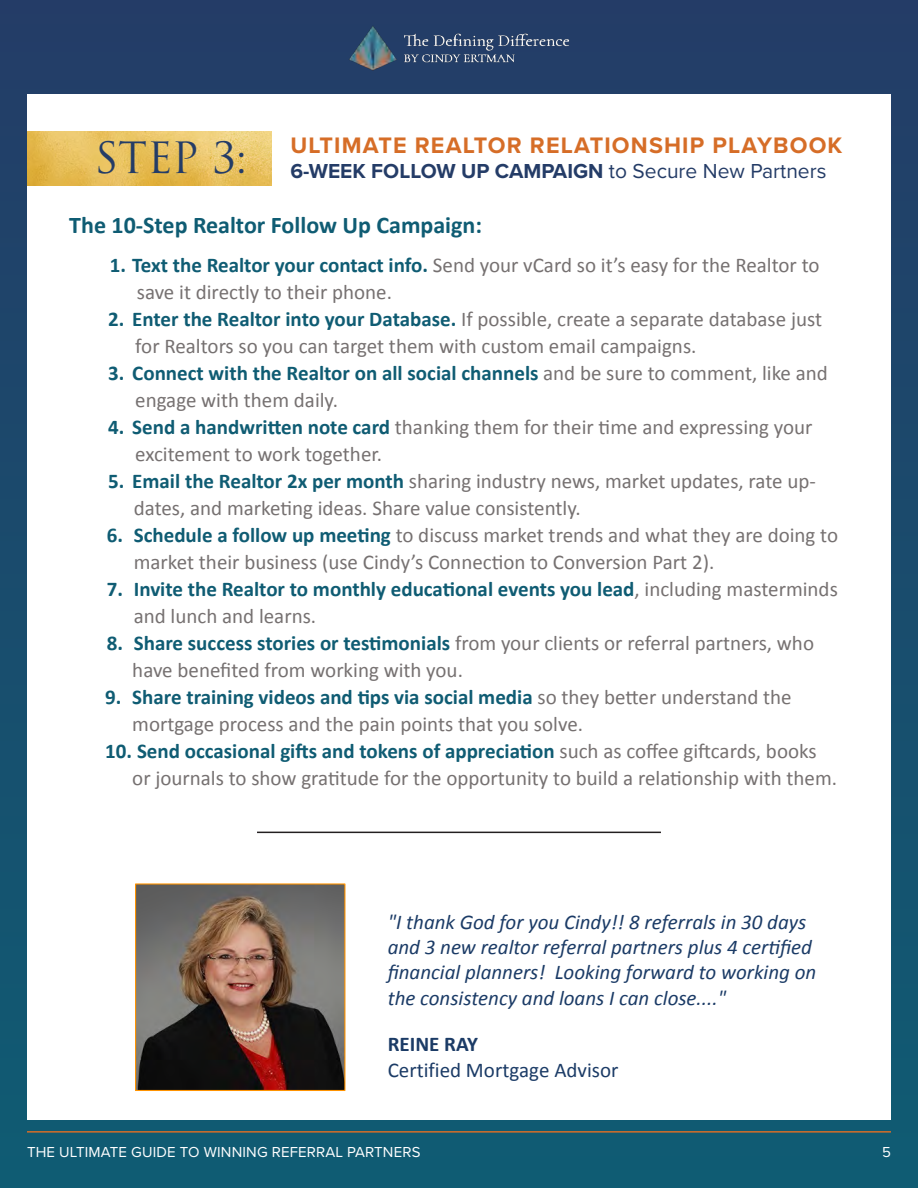
<style>
.page{position:relative;width:918px;height:1188px;background:#fff}
.page>*{position:absolute;margin:0;border:0;box-sizing:border-box;transform-origin:0 0}
.t1{font:42px "Trajan Pro 3";color:#243c67}
.t2{font:700 24px "Calibri";color:#0f5c73}
.t3{font:700 23.25px "Proxima Nova";letter-spacing:.05em;color:#d66d27}
.t4{font:21px/27px "Calibri";color:#767171}
.t5{font:italic 21px/25.2px "Calibri";color:#1b3b66}
.t6{font:700 21px/27px "Calibri";color:#0f5c73}
.t7{font:700 21px "Proxima Nova";color:#243c67}
.t8{font:21px/25.2px "Calibri";color:#1b3b66}
.t9{font:15px "Proxima Nova";letter-spacing:.01em;color:#fff}
.s1{font-weight:400}
.s2{font-weight:700;color:#0f5c73}
.s3{font-weight:400;color:#767171}
.s4{font-weight:700}
</style>
<div class="page">
<div style="left:0;top:0;width:918px;height:1188px;background:linear-gradient(to bottom,#243c67,#0f5c73)"></div>
<div style="left:27px;top:94px;width:864px;height:1026px;background:#fff"></div>
<hr style="left:27px;top:1131px;width:864px;height:2px;background:#d66d27">
<img style="left:332px;top:0;width:254px;height:94px">
<img style="left:27px;top:131px;width:244px;height:54px">
<img style="left:137px;top:885px;width:206px;height:204px">
<div style="left:135px;top:883px;width:210px;height:208px;border:1px solid #ff9300"></div>
<hr style="left:257px;top:832px;width:404px;height:1px;background:#231f20">
<p class="t3" style="left:291px;top:127px;width:553px">ULTIMATE REALTOR RELATIONSHIP PLAYBOOK</p>
<p class="t1" style="left:94px;top:129px;width:154px">STEP 3:</p>
<p class="t7" style="left:291px;top:155px;width:537px">6-WEEK FOLLOW UP CAMPAIGN <span class="s1">to Secure New Partners</span></p>
<p class="t2" style="left:69px;top:208px;width:414px">The 10-Step Realtor Follow Up Campaign:</p>
<p class="t4" style="left:137px;top:251px;width:684px;text-indent:-27px"><span class="s2">1. Text the Realtor your contact info.</span> Send your vCard so it’s easy for the Realtor to save it directly to their phone.</p>
<p class="t4" style="left:135px;top:305px;width:688px;text-indent:-27px"><span class="s2">2. Enter the Realtor into your Database.</span> If possible, create a separate database just for Realtors so you can target them with custom email campaigns.</p>
<p class="t4" style="left:135px;top:359px;width:694px;text-indent:-27px"><span class="s2">3. Connect with the Realtor on all social channels</span> and be sure to comment, like and engage with them daily.</p>
<p class="t4" style="left:135px;top:413px;width:679px;text-indent:-27px"><span class="s2">4. Send a handwritten note card</span> thanking them for their time and expressing your excitement to work together.</p>
<p class="t4" style="left:134px;top:467px;width:684px;text-indent:-26px"><span class="s2">5. Email the Realtor 2x per month</span> sharing industry news, market updates, rate up&shy;dates, and marketing ideas. Share value consistently.</p>
<p class="t4" style="left:134px;top:521px;width:706px;text-indent:-27px"><span class="s2">6. Schedule a follow up meeting</span> to discuss market trends and what they are doing to market their business (use Cindy’s Connection to Conversion Part 2).</p>
<p class="t6" style="left:134px;top:575px;width:706px;text-indent:-27px">7. Invite the Realtor to monthly educational events you lead<span class="s3">, including masterminds and lunch and learns.</span></p>
<p class="t4" style="left:132px;top:629px;width:683px;text-indent:-26px"><span class="s2">8. Share success stories or testimonials</span> from your clients or referral partners, who have benefited from working with you.</p>
<p class="t4" style="left:132px;top:683px;width:661px;text-indent:-27px"><span class="s2">9. Share training videos and tips via social media</span> so they better understand the mortgage process and the pain points that you solve.</p>
<p class="t4" style="left:132px;top:737px;width:706px;text-indent:-27px"><span class="s2">10. Send occasional gifts and tokens of appreciation</span> such as coffee giftcards, books or journals to show gratitude for the opportunity to build a relationship with them.</p>
<p class="t5" style="left:388px;top:909px;width:430px">"I thank God for you Cindy!! 8 referrals in 30 days and 3 new realtor referral partners plus 4 certified financial planners! Looking forward to working on the consistency and loans I can close...."</p>
<p class="t8" style="left:388px;top:1031px;width:232px"><span class="s4">REINE RAY<br></span>Certified Mortgage Advisor</p>
<p class="t9" style="left:27px;top:1140px;width:395px">THE ULTIMATE GUIDE TO WINNING REFERRAL PARTNERS</p>
<p class="t9" style="left:882px;top:1140px;width:10px">5</p>
</div>
